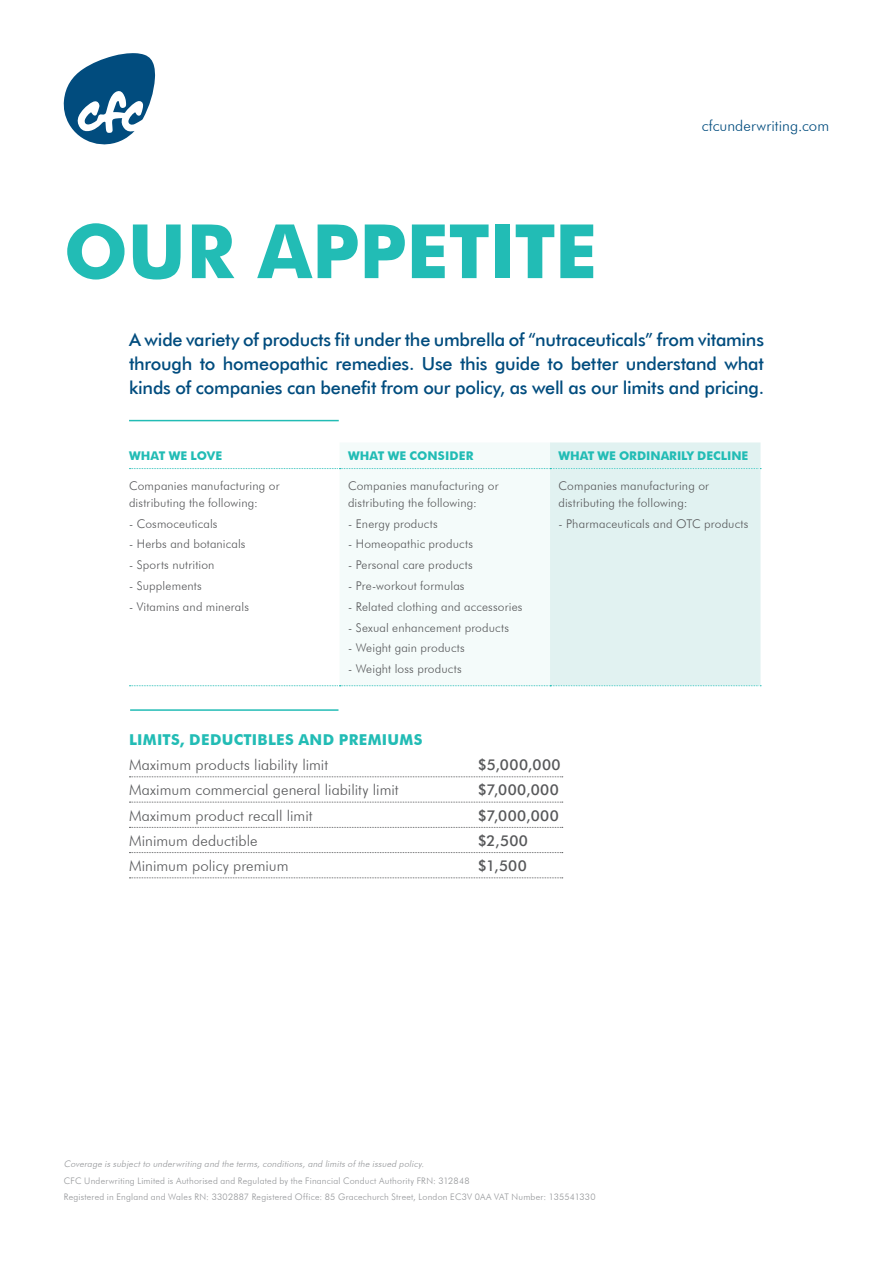
<style>
.page{position:relative;width:893px;height:1263px;background:#fff}
.page>*{position:absolute;margin:0;border:0;box-sizing:border-box;transform-origin:0 0}
.t1{font:700 75px "Futura BT";letter-spacing:-.005em;color:#22bcb5}
.Intro_underscore{font:500 18px/24px "Futura BT";letter-spacing:-.015em;color:#014c7e;text-align:justify}
.Body{font:300 15px "Futura BT";color:#57585a}
.Body-2{font:500 15px "Futura BT";letter-spacing:.035em;color:#57585a}
.Sub_head{font:700 15px "Futura BT";letter-spacing:.02em;color:#22bcb5}
.t2{font:300 15px "Futura BT";letter-spacing:.005em;color:#014c7e}
.Table_copy{font:300 12px/16.5px "Futura BT";letter-spacing:.015em;color:#57585a}
.Yable_Header{font:700 12px "Futura BT";color:#22bcb5}
.Body-3{font:300 9px "Futura BT";letter-spacing:.025em;color:#939598}
.Body-4{font:italic 300 9px "Futura BT";color:#939598}
</style>
<div class="page">
<svg style="left:63px;top:53px;width:92px;height:92px"></svg>
<hr style="left:129px;top:420px;width:210px;height:1px;background:#22bcb5">
<div style="left:340px;top:443px;width:210px;height:242px;background:#f4fbfa"></div>
<div style="left:550px;top:442px;width:210px;height:243px;background:#e1f2f1"></div>
<svg style="left:129px;top:468px;width:632px;height:1px"></svg>
<svg style="left:129px;top:685px;width:632px;height:1px"></svg>
<svg style="left:129px;top:776px;width:434px;height:1px"></svg>
<svg style="left:129px;top:802px;width:434px;height:1px"></svg>
<svg style="left:129px;top:827px;width:434px;height:1px"></svg>
<svg style="left:129px;top:852px;width:434px;height:1px"></svg>
<svg style="left:129px;top:877px;width:434px;height:1px"></svg>
<hr style="left:130px;top:709px;width:208px;height:2px;background:#22bcb5">
<p class="t1" style="left:64px;top:206px;width:535px">OUR APPETITE</p>
<p class="t2" style="left:702px;top:117px;width:129px">cfcunderwriting.com</p>
<p class="Intro_underscore" style="left:129px;top:328px;width:636px">A wide variety of products fit under the umbrella of “nutraceuticals” from vitamins through to homeopathic remedies. Use this guide to better understand what kinds of companies can benefit from our policy, as well as our limits and pricing.</p>
<p class="Yable_Header" style="left:129px;top:448px;width:95px">WHAT WE LOVE</p>
<p class="Yable_Header" style="left:348px;top:448px;width:127px">WHAT WE CONSIDER</p>
<p class="Yable_Header" style="left:559px;top:448px;width:191px">WHAT WE ORDINARILY DECLINE</p>
<p class="Table_copy" style="left:129px;top:478px;width:152px">Companies manufacturing or distributing the following:</p>
<p class="Table_copy" style="left:129px;top:515px;width:90px">- Cosmoceuticals</p>
<p class="Table_copy" style="left:129px;top:536px;width:118px">- Herbs and botanicals</p>
<p class="Table_copy" style="left:129px;top:557px;width:87px">- Sports nutrition</p>
<p class="Table_copy" style="left:129px;top:577px;width:74px">- Supplements</p>
<p class="Table_copy" style="left:129px;top:598px;width:121px">- Vitamins and minerals</p>
<p class="Table_copy" style="left:348px;top:478px;width:152px">Companies manufacturing or distributing the following:</p>
<p class="Table_copy" style="left:348px;top:515px;width:91px">- Energy products</p>
<p class="Table_copy" style="left:348px;top:536px;width:126px">- Homeopathic products</p>
<p class="Table_copy" style="left:348px;top:557px;width:126px">- Personal care products</p>
<p class="Table_copy" style="left:348px;top:577px;width:118px">- Pre-workout formulas</p>
<p class="Table_copy" style="left:348px;top:598px;width:176px">- Related clothing and accessories</p>
<p class="Table_copy" style="left:348px;top:619px;width:162px">- Sexual enhancement products</p>
<p class="Table_copy" style="left:348px;top:640px;width:118px">- Weight gain products</p>
<p class="Table_copy" style="left:348px;top:660px;width:115px">- Weight loss products</p>
<p class="Table_copy" style="left:559px;top:478px;width:152px">Companies manufacturing or distributing the following:</p>
<p class="Table_copy" style="left:559px;top:515px;width:191px">- Pharmaceuticals and OTC products</p>
<p class="Sub_head" style="left:129px;top:730px;width:295px">LIMITS, DEDUCTIBLES AND PREMIUMS</p>
<p class="Body" style="left:129px;top:756px;width:201px">Maximum products liability limit</p>
<p class="Body-2" style="left:478px;top:756px;width:84px">$5,000,000</p>
<p class="Body" style="left:129px;top:781px;width:271px">Maximum commercial general liability limit</p>
<p class="Body-2" style="left:478px;top:781px;width:83px">$7,000,000</p>
<p class="Body" style="left:129px;top:806px;width:185px">Maximum product recall limit</p>
<p class="Body-2" style="left:478px;top:806px;width:83px">$7,000,000</p>
<p class="Body" style="left:129px;top:831px;width:130px">Minimum deductible</p>
<p class="Body-2" style="left:478px;top:831px;width:52px">$2,500</p>
<p class="Body" style="left:129px;top:857px;width:161px">Minimum policy premium</p>
<p class="Body-2" style="left:478px;top:857px;width:51px">$1,500</p>
<p class="Body-4" style="left:64px;top:1158px;width:364px">Coverage is subject to underwriting and the terms, conditions, and limits of the issued policy.</p>
<p class="Body-3" style="left:64px;top:1175px;width:407px">CFC Underwriting Limited is Authorised and Regulated by the Financial Conduct Authority FRN: 312848</p>
<p class="Body-3" style="left:64px;top:1191px;width:533px">Registered in England and Wales RN: 3302887 Registered Office: 85 Gracechurch Street, London EC3V 0AA VAT Number: 135541330</p>
</div>
